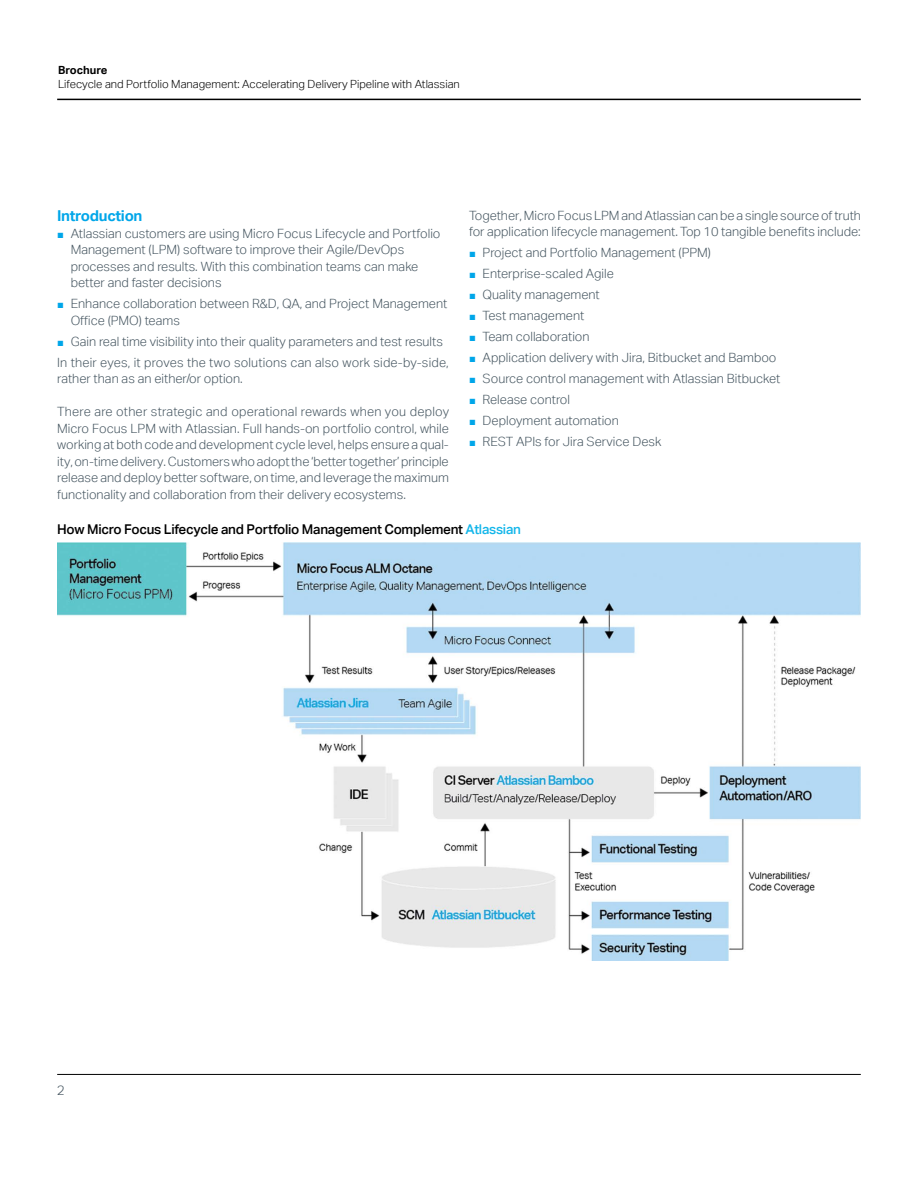
<style>
.page{position:relative;width:918px;height:1188px;background:#fff}
.page>*{position:absolute;margin:0;border:0;box-sizing:border-box;transform-origin:0 0}
.subhead_10_13-blue{font:700 15px "Aktiv Grotesk";letter-spacing:-.02em;color:#00a6e9}
.subhead_9_12_medium{font:500 13.5px "Aktiv Grotesk";letter-spacing:-.02em;color:#000}
.t1{font:300 13.5px "Aktiv Grotesk";color:#455560}
.body_8_5_11-grey{font:300 12.75px/16.5px "Aktiv Grotesk";color:#455560}
.t2{font:300 11.25px "Aktiv Grotesk";color:#000}
.t3{font:700 11.25px "Aktiv Grotesk";color:#000}
.s1{font-family:"Arial";font-weight:400;font-size:11.25px;color:#00a6e9}
.s2{color:#13b6ea}
</style>
<div class="page">
<hr style="left:57px;top:1074px;width:804px;height:1px;background:#000">
<hr style="left:57px;top:99px;width:804px;height:1px;background:#000">
<img style="left:57px;top:543px;width:804px;height:418px">
<p class="t3" style="left:58px;top:63px;width:51px">Brochure</p>
<p class="t2" style="left:58px;top:78px;width:403px">Lifecycle and Portfolio Management: Accelerating Delivery Pipeline with Atlassian</p>
<p class="subhead_10_13-blue" style="left:57px;top:207px;width:87px">Introduction</p>
<p class="body_8_5_11-grey" style="left:71px;top:225px;width:371px;text-indent:-14px"><span class="s1">■</span> Atlassian customers are using Micro Focus Lifecycle and Portfolio Management (LPM) software to improve their Agile/DevOps processes and results. With this combination teams can make better and faster decisions</p>
<p class="body_8_5_11-grey" style="left:71px;top:296px;width:378px;text-indent:-14px"><span class="s1">■</span> Enhance collaboration between R&amp;D, QA, and Project Management<br>Office (PMO) teams</p>
<p class="body_8_5_11-grey" style="left:57px;top:333px;width:387px"><span class="s1">■</span> Gain real time visibility into their quality parameters and test results</p>
<p class="body_8_5_11-grey" style="left:57px;top:354px;width:393px">In their eyes, it proves the two solutions can also work side-by-side, rather than as an either/or option.</p>
<p class="body_8_5_11-grey" style="left:57px;top:404px;width:394px;text-align:justify">There are other strategic and operational rewards when you deploy Micro Focus LPM with Atlassian. Full hands-on portfolio control, while working at both code and development cycle level, helps ensure a qual&shy;ity, on-time delivery. Customers who adopt the ‘better together’ principle release and deploy better software, on time, and leverage the maximum functionality and collaboration from their delivery ecosystems.</p>
<p class="body_8_5_11-grey" style="left:469px;top:207px;width:393px">Together, Micro Focus LPM and Atlassian can be a single source of truth for application lifecycle management. Top 10 tangible benefits include:</p>
<p class="body_8_5_11-grey" style="left:469px;top:244px;width:243px"><span class="s1">■</span> Project and Portfolio Management (PPM)</p>
<p class="body_8_5_11-grey" style="left:469px;top:265px;width:146px"><span class="s1">■</span> Enterprise-scaled Agile</p>
<p class="body_8_5_11-grey" style="left:469px;top:286px;width:132px"><span class="s1">■</span> Quality management</p>
<p class="body_8_5_11-grey" style="left:469px;top:307px;width:117px"><span class="s1">■</span> Test management</p>
<p class="body_8_5_11-grey" style="left:469px;top:328px;width:122px"><span class="s1">■</span> Team collaboration</p>
<p class="body_8_5_11-grey" style="left:469px;top:349px;width:309px"><span class="s1">■</span> Application delivery with Jira, Bitbucket and Bamboo</p>
<p class="body_8_5_11-grey" style="left:469px;top:370px;width:313px"><span class="s1">■</span> Source control management with Atlassian Bitbucket</p>
<p class="body_8_5_11-grey" style="left:469px;top:391px;width:103px"><span class="s1">■</span> Release control</p>
<p class="body_8_5_11-grey" style="left:469px;top:412px;width:151px"><span class="s1">■</span> Deployment automation</p>
<p class="body_8_5_11-grey" style="left:469px;top:433px;width:194px"><span class="s1">■</span> REST APIs for Jira Service Desk</p>
<p class="subhead_9_12_medium" style="left:57px;top:521px;width:465px">How Micro Focus Lifecycle and Portfolio Management Complement <span class="s2">Atlassian</span></p>
<p class="t1" style="left:57px;top:1082px;width:9px">2</p>
</div>
